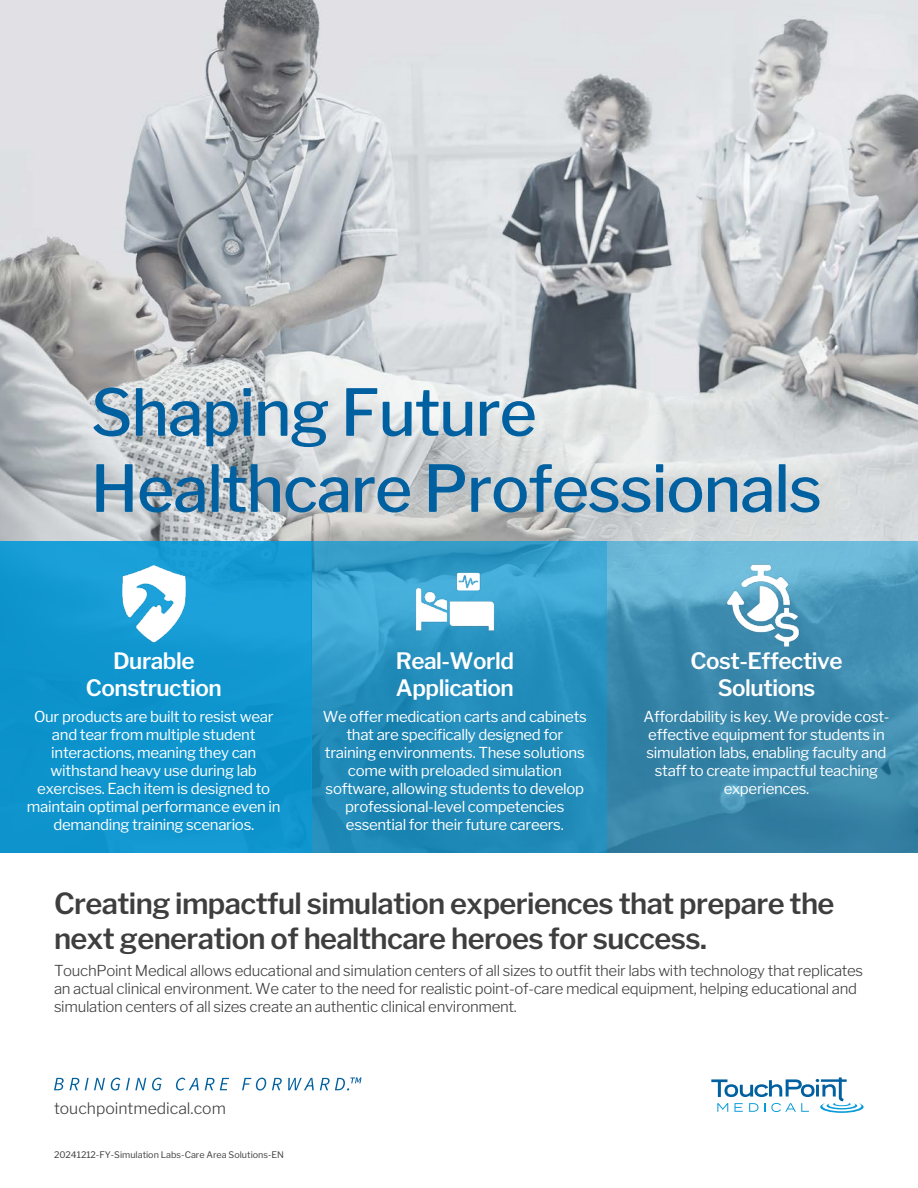
<style>
.page{position:relative;width:918px;height:1188px;background:#fff}
.page>*{position:absolute;margin:0;border:0;box-sizing:border-box;transform-origin:0 0}
.t1{font:500 64.2px/76.1px "Libre Franklin";letter-spacing:-.02em;color:#0060a0}
.t2{font:600 28.95px/34.8px "Libre Franklin";letter-spacing:-.02em;color:#3e3e3f}
.t3{font:600 22.5px/27px "Libre Franklin";letter-spacing:-.02em;color:#fff;text-align:center}
.t4{font:300 15.75px "Libre Franklin";color:#3e3e3f}
.t5{font:15px/18px "Libre Franklin";letter-spacing:-.02em;color:#fff;text-align:center}
.t6{font:300 15px/18px "Libre Franklin";letter-spacing:-.02em;color:#3e3e3f}
.t7{font:9px "Libre Franklin";color:#3e3e3f}
</style>
<div class="page">
<img style="left:0;top:0;width:918px;height:541px">
<svg style="left:312px;top:541px;width:295px;height:311px;fill:#238dbb"></svg>
<svg style="left:607px;top:541px;width:311px;height:311px;fill:#3b89ac"></svg>
<div style="left:0;top:541px;width:312px;height:311px;background:#0f95ce"></div>
<img style="left:92px;top:542px;width:123px;height:101px">
<img style="left:393px;top:546px;width:123px;height:98px">
<img style="left:705px;top:545px;width:123px;height:123px">
<svg style="left:54px;top:1078px;width:10px;height:12px"></svg>
<svg style="left:70px;top:1078px;width:9px;height:12px"></svg>
<svg style="left:85px;top:1078px;width:20px;height:12px"></svg>
<svg style="left:111px;top:1078px;width:9px;height:13px"></svg>
<svg style="left:126px;top:1078px;width:20px;height:12px"></svg>
<svg style="left:152px;top:1078px;width:10px;height:13px"></svg>
<svg style="left:176px;top:1078px;width:23px;height:13px"></svg>
<svg style="left:205px;top:1078px;width:9px;height:12px"></svg>
<svg style="left:220px;top:1078px;width:9px;height:12px"></svg>
<svg style="left:242px;top:1078px;width:24px;height:13px"></svg>
<svg style="left:272px;top:1078px;width:10px;height:12px"></svg>
<svg style="left:288px;top:1078px;width:26px;height:12px"></svg>
<svg style="left:320px;top:1077px;width:42px;height:14px"></svg>
<svg style="left:711px;top:1077px;width:153px;height:36px"></svg>
<p class="t1" style="left:91px;top:375px;width:733px">Shaping Future<br>Healthcare Professionals</p>
<p class="t3" style="left:86px;top:647px;width:137px">Durable<br>Construction</p>
<p class="t5" style="left:27px;top:708px;width:255px">Our products are built to resist wear and tear from multiple student interactions, meaning they can withstand heavy use during lab exercises. Each item is designed to maintain optimal performance even in demanding training scenarios.</p>
<p class="t3" style="left:396px;top:647px;width:120px;text-align:left">Real-World<br>Application</p>
<p class="t5" style="left:323px;top:708px;width:266px">We offer medication carts and cabinets that are specifically designed for training environments. These solutions come with preloaded simulation software, allowing students to develop professional-level competencies essential for their future careers.</p>
<p class="t3" style="left:690px;top:647px;width:154px">Cost-Effective<br>Solutions</p>
<p class="t5" style="left:643px;top:708px;width:248px">Affordability is key. We provide cost&shy;effective equipment for students in simulation labs, enabling faculty and staff to create impactful teaching experiences.</p>
<p class="t2" style="left:54px;top:886px;width:782px">Creating impactful simulation experiences that prepare the next generation of healthcare heroes for success.</p>
<p class="t6" style="left:54px;top:962px;width:811px">TouchPoint Medical allows educational and simulation centers of all sizes to outfit their labs with technology that replicates an actual clinical environment. We cater to the need for realistic point-of-care medical equipment, helping educational and simulation centers of all sizes create an authentic clinical environment.</p>
<p class="t4" style="left:54px;top:1099px;width:173px">touchpointmedical.com</p>
<p class="t7" style="left:54px;top:1149px;width:231px">20241212-FY-Simulation Labs-Care Area Solutions-EN</p>
</div>
